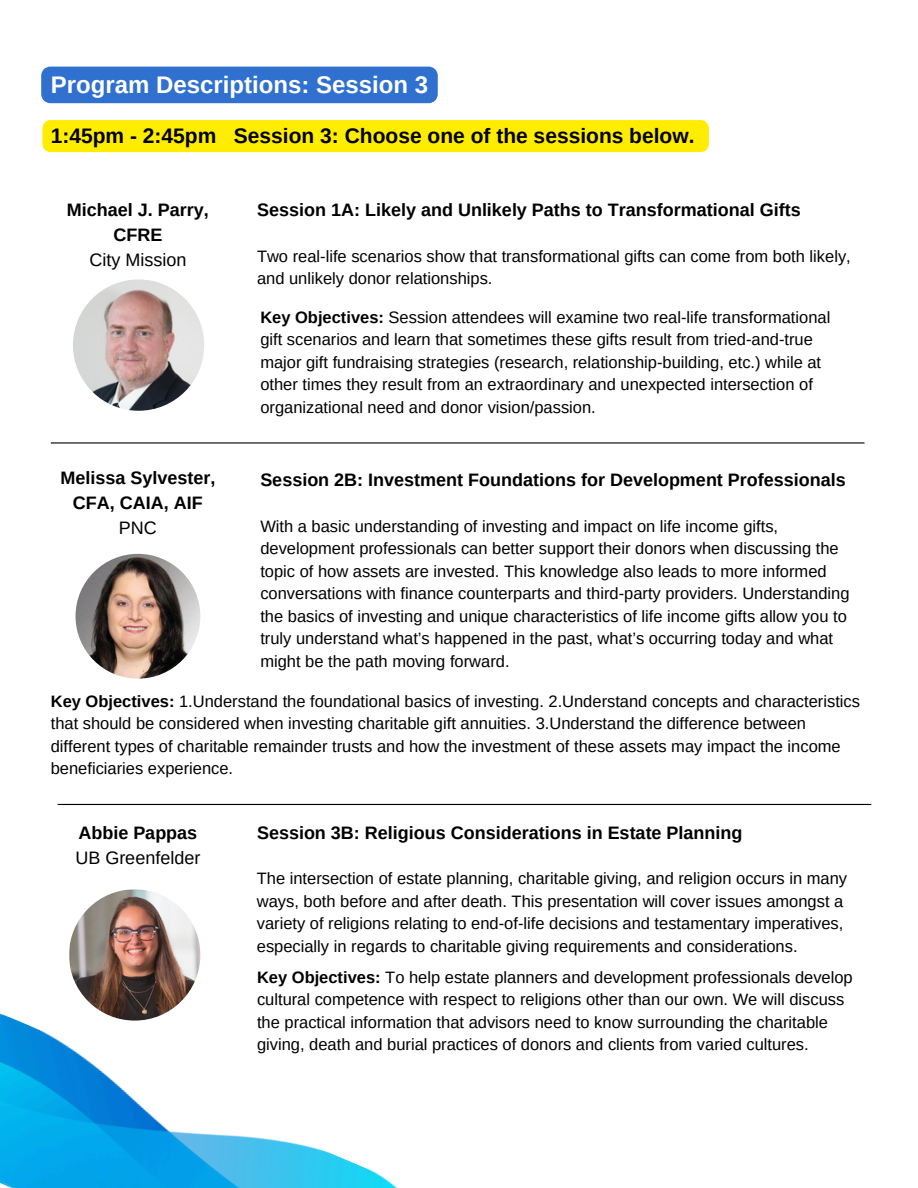
<style>
.page{position:relative;width:918px;height:1188px;background:#fff}
.page>*{position:absolute;margin:0;border:0;box-sizing:border-box;transform-origin:0 0}
.t1{font:700 24px "Arimo";color:#fff}
.t2{font:700 21px "Arimo";color:#000}
.t3{font:700 18px/24.8px "Arimo";color:#000;text-align:center}
.t4{font:18px "Arimo";color:#000}
.t5{font:16.5px/22.5px "Arimo";color:#000}
.s1{font-weight:700}
</style>
<div class="page">
<img style="left:73px;top:279px;width:131px;height:132px;border-radius:50%">
<img style="left:76px;top:554px;width:124px;height:125px;border-radius:50%">
<img style="left:69px;top:889px;width:131px;height:132px;border-radius:50%">
<hr style="left:51px;top:442px;width:814px;height:2px;background:#000">
<hr style="left:58px;top:804px;width:813px;height:1px;background:#000">
<div style="left:42px;top:120px;width:667px;height:32px;background:#ffed00"></div>
<div style="left:41px;top:67px;width:397px;height:36px;background:#3070cf"></div>
<img style="left:0;top:996px;width:398px;height:192px">
<p class="t1" style="left:51px;top:71px;width:379px">Program Descriptions: Session 3</p>
<p class="t2" style="left:51px;top:124px;width:645px">1:45pm - 2:45pm Session 3: Choose one of the sessions below.</p>
<p class="t3" style="left:67px;top:197px;width:143px">Michael J. Parry,<br>CFRE</p>
<p class="t4" style="left:89px;top:249px;width:98px">City Mission</p>
<h2 class="t3" style="left:60px;top:466px;width:156px">Melissa Sylvester,<br>CFA, CAIA, AIF</h2>
<p class="t4" style="left:119px;top:518px;width:39px">PNC</p>
<p class="t3" style="left:257px;top:197px;width:545px">Session 1A: Likely and Unlikely Paths to Transformational Gifts</p>
<p class="t5" style="left:257px;top:245px;width:595px">Two real-life scenarios show that transformational gifts can come from both likely, and unlikely donor relationships.</p>
<p class="t5" style="left:260px;top:306px;width:572px"><span class="s1">Key Objectives:</span> Session attendees will examine two real-life transformational gift scenarios and learn that sometimes these gifts result from tried-and-true major gift fundraising strategies (research, relationship-building, etc.) while at other times they result from an extraordinary and unexpected intersection of organizational need and donor vision/passion.</p>
<p class="t3" style="left:260px;top:467px;width:587px">Session 2B: Investment Foundations for Development Professionals</p>
<h3 class="t5" style="left:260px;top:515px;width:591px">With a basic understanding of investing and impact on life income gifts, development professionals can better support their donors when discussing the topic of how assets are invested. This knowledge also leads to more informed conversations with finance counterparts and third-party providers. Understanding the basics of investing and unique characteristics of life income gifts allow you to truly understand what’s happened in the past, what’s occurring today and what might be the path moving forward.</h3>
<p class="t5" style="left:51px;top:690px;width:811px"><span class="s1">Key Objectives:</span> 1.Understand the foundational basics of investing. 2.Understand concepts and characteristics that should be considered when investing charitable gift annuities. 3.Understand the difference between different types of charitable remainder trusts and how the investment of these assets may impact the income beneficiaries experience.</p>
<p class="t3" style="left:78px;top:821px;width:120px">Abbie Pappas</p>
<h3 class="t4" style="left:75px;top:848px;width:126px">UB Greenfelder</h3>
<p class="t3" style="left:257px;top:821px;width:487px">Session 3B: Religious Considerations in Estate Planning</p>
<h3 class="t5" style="left:257px;top:867px;width:592px">The intersection of estate planning, charitable giving, and religion occurs in many ways, both before and after death. This presentation will cover issues amongst a variety of religions relating to end-of-life decisions and testamentary imperatives, especially in regards to charitable giving requirements and considerations.</h3>
<p class="t5" style="left:257px;top:966px;width:597px"><span class="s1">Key Objectives:</span> To help estate planners and development professionals develop cultural competence with respect to religions other than our own. We will discuss the practical information that advisors need to know surrounding the charitable giving, death and burial practices of donors and clients from varied cultures.</p>
</div>
